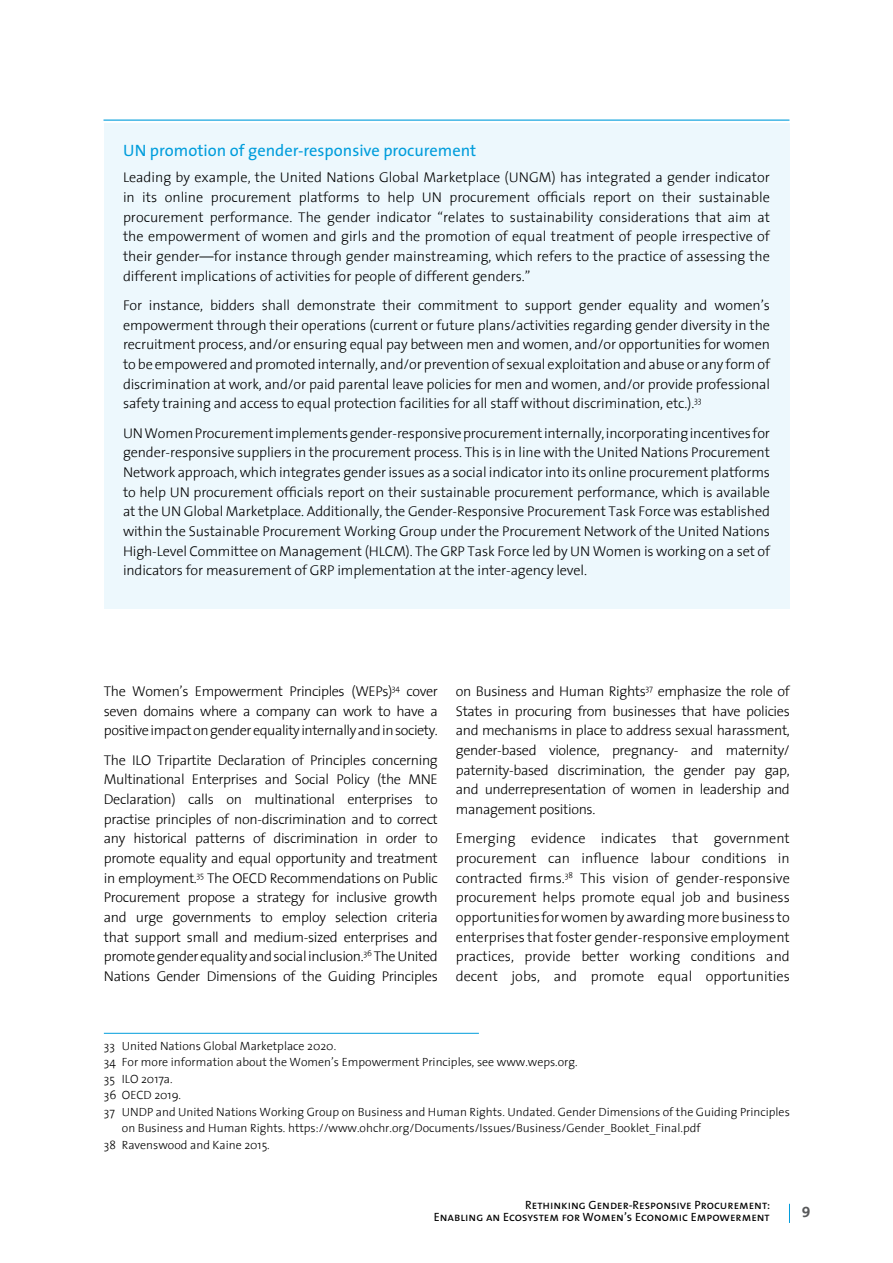
<style>
.page{position:relative;width:893px;height:1263px;background:#fff}
.page>*{position:absolute;margin:0;border:0;box-sizing:border-box;transform-origin:0 0}
.t1{font:16.5px "The Sans";color:#009ddc}
.t2{font:15px "The Sans Bold Caps";color:#58595b}
.t3{font:300 14.25px/19.6px "The Sans";letter-spacing:-.01em;color:#000;text-align:justify}
.t4{font:300 12px "The Sans";color:#000}
.t5{font:12px/12px "The Sans Regular Caps";color:#000;text-align:right}
</style>
<div class="page">
<svg style="left:789px;top:1204px;width:1px;height:19px"></svg>
<div style="left:104px;top:123px;width:685px;height:485px;background:#edf8fd"></div>
<hr style="left:104px;top:120px;width:685px;height:1px;background:#009ddc">
<hr style="left:104px;top:1033px;width:375px;height:1px;background:#009ddc">
<p class="t1" style="left:123px;top:137px;width:355px">UN promotion of gender-responsive procurement</p>
<p class="t3" style="left:123px;top:167px;width:648px">Leading by example, the United Nations Global Marketplace (UNGM) has integrated a gender indicator in its online procurement platforms to help UN procurement officials report on their sustainable procurement performance. The gender indicator “relates to sustainability considerations that aim at the empowerment of women and girls and the promotion of equal treatment of people irrespective of their gender—for instance through gender mainstreaming, which refers to the practice of assessing the different implications of activities for people of different genders.”</p>
<p class="t3" style="left:123px;top:295px;width:648px">For instance, bidders shall demonstrate their commitment to support gender equality and women’s empowerment through their operations (current or future plans/activities regarding gender diversity in the recruitment process, and/or ensuring equal pay between men and women, and/or opportunities for women to be empowered and promoted internally, and/or prevention of sexual exploitation and abuse or any form of discrimination at work, and/or paid parental leave policies for men and women, and/or provide professional safety training and access to equal protection facilities for all staff without discrimination, etc.).<sup>33</sup></p>
<p class="t3" style="left:123px;top:422px;width:649px">UN Women Procurement implements gender-responsive procurement internally, incorporating incentives for gender-responsive suppliers in the procurement process. This is in line with the United Nations Procurement Network approach, which integrates gender issues as a social indicator into its online procurement platforms to help UN procurement officials report on their sustainable procurement performance, which is available at the UN Global Marketplace. Additionally, the Gender-Responsive Procurement Task Force was established within the Sustainable Procurement Working Group under the Procurement Network of the United Nations High-Level Committee on Management (HLCM). The GRP Task Force led by UN Women is working on a set of indicators for measurement of GRP implementation at the inter-agency level.</p>
<p class="t3" style="left:104px;top:681px;width:336px">The Women’s Empowerment Principles (WEPs)<sup>34</sup> cover seven domains where a company can work to have a positive impact on gender equality internally and in society.</p>
<p class="t3" style="left:104px;top:749px;width:335px">The ILO Tripartite Declaration of Principles concerning Multinational Enterprises and Social Policy (the MNE Declaration) calls on multinational enterprises to practise principles of non-discrimination and to correct any historical patterns of discrimination in order to promote equality and equal opportunity and treatment in employment.<sup>35</sup> The OECD Recommendations on Public Procurement propose a strategy for inclusive growth and urge governments to employ selection criteria that support small and medium-sized enterprises and promote gender equality and social inclusion.<sup>36</sup> The United Nations Gender Dimensions of the Guiding Principles</p>
<p class="t3" style="left:456px;top:681px;width:335px">on Business and Human Rights<sup>37</sup> emphasize the role of States in procuring from businesses that have policies and mechanisms in place to address sexual harassment, gender-based violence, pregnancy- and maternity/ paternity-based discrimination, the gender pay gap, and underrepresentation of women in leadership and management positions.</p>
<p class="t3" style="left:456px;top:828px;width:335px">Emerging evidence indicates that government procurement can influence labour conditions in contracted firms.<sup>38</sup> This vision of gender-responsive procurement helps promote equal job and business opportunities for women by awarding more business to enterprises that foster gender-responsive employment practices, provide better working conditions and decent jobs, and promote equal opportunities</p>
<p class="t4" style="left:104px;top:1036px;width:234px">33 United Nations Global Marketplace 2020.</p>
<p class="t4" style="left:104px;top:1052px;width:475px">34 For more information about the Women’s Empowerment Principles, see www.weps.org.</p>
<p class="t4" style="left:104px;top:1069px;width:70px">35 ILO 2017a.</p>
<p class="t4" style="left:104px;top:1085px;width:79px">36 OECD 2019.</p>
<p class="t4" style="left:104px;top:1102px;width:687px">37 UNDP and United Nations Working Group on Business and Human Rights. Undated. Gender Dimensions of the Guiding Principles</p>
<p class="t4" style="left:122px;top:1118px;width:580px">on Business and Human Rights. https://www.ohchr.org/Documents/Issues/Business/Gender_Booklet_Final.pdf</p>
<p class="t4" style="left:104px;top:1135px;width:167px">38 Ravenswood and Kaine 2015.</p>
<p class="t5" style="left:434px;top:1199px;width:338px">Rethinking Gender-Responsive Procurement:<br>Enabling an Ecosystem for Women’s Economic Empowerment</p>
<p class="t2" style="left:802px;top:1199px;width:10px">9</p>
</div>
